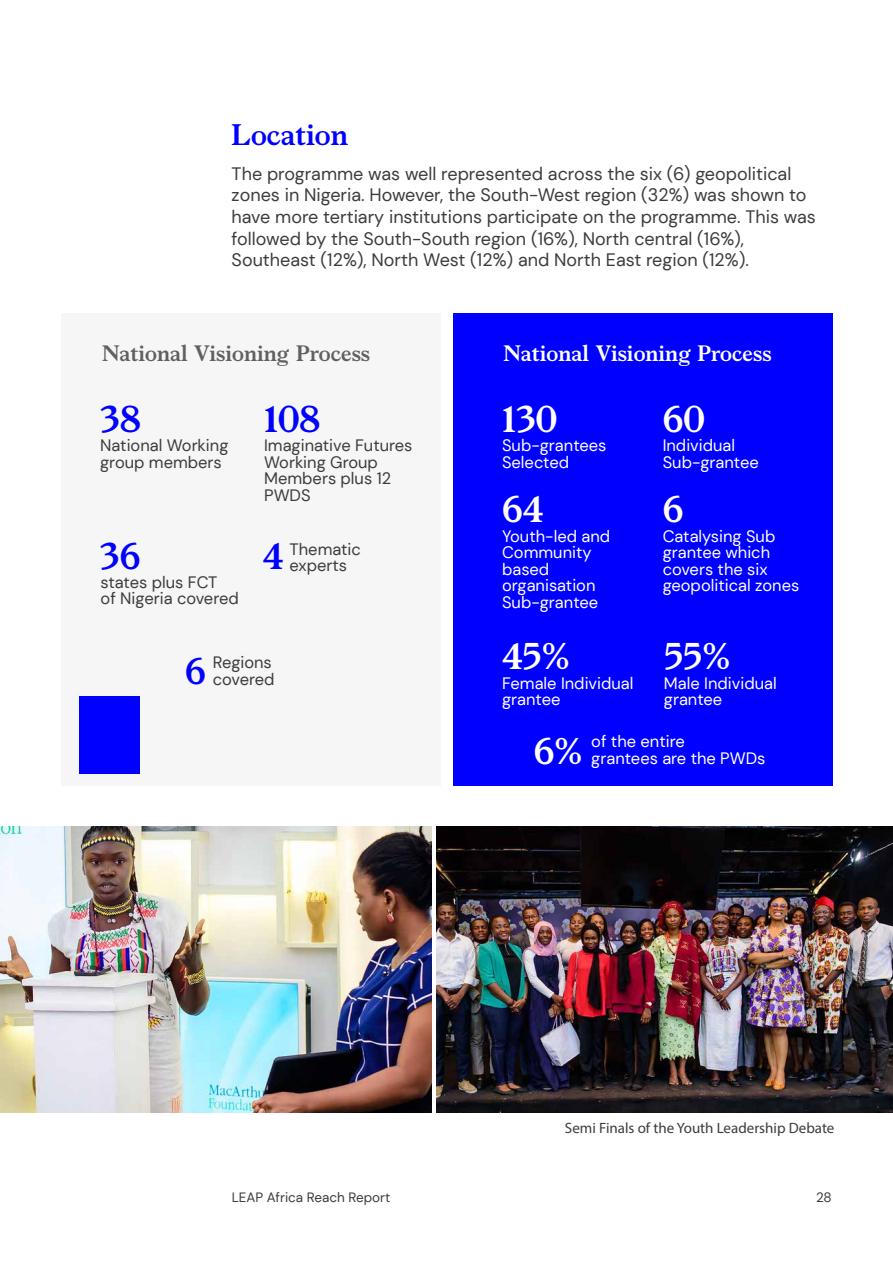
<style>
.page{position:relative;width:893px;height:1263px;background:#fff}
.page>*{position:absolute;margin:0;border:0;box-sizing:border-box;transform-origin:0 0}
.t1{font:700 37.65px "Bower";color:#fff}
.t2{font:700 37.65px "Bower";color:#0000fe}
.t3{font:700 30px "Bower";color:#0000fe}
.t4{font:700 22.5px "Bower";color:#606060}
.t5{font:700 22.5px "Bower";color:#fff}
.t6{font:18px/21.6px "DM Sans";color:#3c3c3b}
.t7{font:16.5px/16.5px "DM Sans";color:#fff}
.t8{font:16.5px/16.5px "DM Sans";color:#3c3c3b}
.t9{font:15px "Myriad Pro";color:#3c3c3b}
.t10{font:13.5px "DM Sans";color:#3c3c3b}
</style>
<div class="page">
<img style="left:0;top:827px;width:432px;height:286px">
<img style="left:437px;top:827px;width:456px;height:286px">
<div style="left:62px;top:314px;width:379px;height:472px;background:#f6f6f6"></div>
<div style="left:453px;top:314px;width:379px;height:472px;background:#0000fe"></div>
<div style="left:79px;top:696px;width:61px;height:78px;background:#0000fe"></div>
<h2 class="t3" style="left:232px;top:112px;width:118px">Location</h2>
<p class="t6" style="left:232px;top:163px;width:586px">The programme was well represented across the six (6) geopolitical zones in Nigeria. However, the South-West region (32%) was shown to have more tertiary institutions participate on the programme. This was followed by the South-South region (16%), North central (16%), Southeast (12%), North West (12%) and North East region (12%).</p>
<p class="t4" style="left:102px;top:336px;width:270px">National Visioning Process</p>
<p class="t5" style="left:503px;top:336px;width:270px">National Visioning Process</p>
<h1 class="t2" style="left:100px;top:391px;width:42px">38</h1>
<h1 class="t2" style="left:264px;top:391px;width:58px">108</h1>
<p class="t8" style="left:100px;top:437px;width:130px">National Working group members</p>
<p class="t8" style="left:264px;top:437px;width:150px">Imaginative Futures<br>Working Group<br>Members plus 12<br>PWDS</p>
<h1 class="t2" style="left:100px;top:529px;width:42px">36</h1>
<p class="t8" style="left:101px;top:573px;width:140px">states plus FCT<br>of Nigeria covered</p>
<p class="t8" style="left:290px;top:541px;width:73px">Thematic</p>
<h1 class="t2" style="left:263px;top:529px;width:22px">4</h1>
<p class="t8" style="left:290px;top:557px;width:59px">experts</p>
<h1 class="t2" style="left:185px;top:643px;width:22px">6</h1>
<p class="t8" style="left:213px;top:654px;width:61px">Regions</p>
<p class="t8" style="left:213px;top:671px;width:63px">covered</p>
<h1 class="t1" style="left:502px;top:391px;width:57px">130</h1>
<h1 class="t1" style="left:663px;top:391px;width:44px">60</h1>
<p class="t7" style="left:502px;top:437px;width:106px">Sub-grantees<br>Selected</p>
<p class="t7" style="left:663px;top:437px;width:98px">Individual<br>Sub-grantee</p>
<h1 class="t1" style="left:502px;top:481px;width:43px">64</h1>
<h1 class="t1" style="left:663px;top:481px;width:22px">6</h1>
<p class="t7" style="left:502px;top:528px;width:110px">Youth-led and<br>Community based organisation<br>Sub-grantee</p>
<p class="t7" style="left:663px;top:528px;width:138px">Catalysing Sub grantee which covers the six geopolitical zones</p>
<h1 class="t1" style="left:502px;top:628px;width:69px">45%</h1>
<h1 class="t1" style="left:664px;top:628px;width:68px">55%</h1>
<p class="t7" style="left:502px;top:675px;width:133px">Female Individual grantee</p>
<p class="t7" style="left:664px;top:675px;width:114px">Male Individual grantee</p>
<h1 class="t1" style="left:534px;top:723px;width:50px">6%</h1>
<p class="t7" style="left:591px;top:733px;width:95px">of the entire</p>
<p class="t7" style="left:591px;top:750px;width:176px">grantees are the PWDs</p>
<p class="t9" style="left:565px;top:1118px;width:271px">Semi Finals of the Youth Leadership Debate</p>
<p class="t10" style="left:232px;top:1189px;width:160px">LEAP Africa Reach Report</p>
<p class="t10" style="left:816px;top:1189px;width:17px">28</p>
</div>
